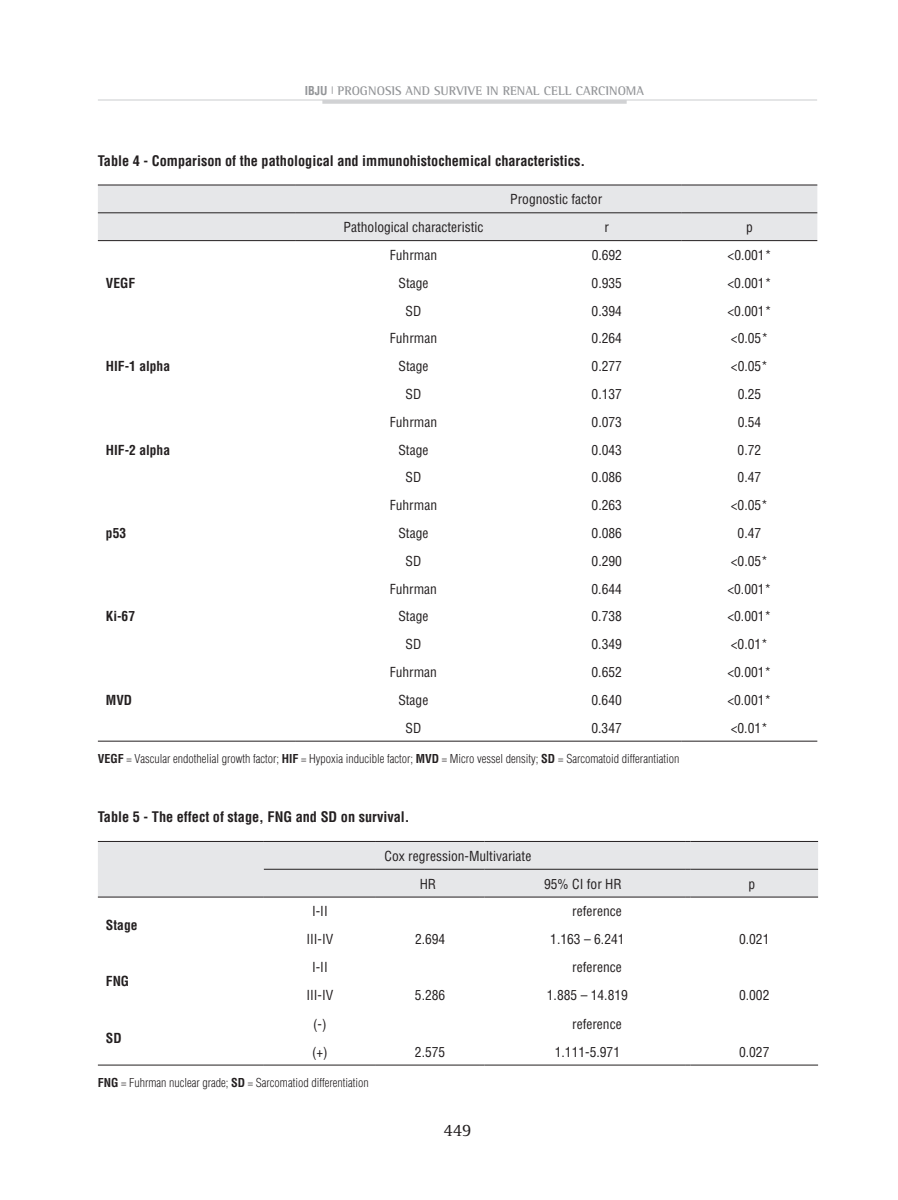
<style>
.page{position:relative;width:898px;height:1200px;background:#fff}
.page>*{position:absolute;margin:0;border:0;box-sizing:border-box;transform-origin:0 0}
.t1{font:18px "Rotis Serif";color:#231f20}
.t2{font:700 condensed 14.25px "Helvetica";color:#231f20}
.t3{font:condensed 13.5px/27.8px "Helvetica";color:#231f20}
.t4{font:700 condensed 13.5px "Helvetica";color:#231f20}
.t5{font:700 12.75px "Rotis Semi Serif";color:#939598}
.t6{font:300 condensed 12px "Helvetica";color:#231f20}
.s1{font-family:"Helvetica";font-stretch:condensed;font-size:12px}
.s2{font-weight:700}
</style>
<div class="page">
<hr style="left:98px;top:99px;width:718px;height:2px;background:#dcdddf">
<hr style="left:322px;top:100px;width:304px;height:4px;background:#d1d2d4">
<hr style="left:98px;top:1064px;width:166px;height:1px;background:#231f20">
<hr style="left:264px;top:1064px;width:112px;height:1px;background:#231f20">
<hr style="left:376px;top:1064px;width:104px;height:1px;background:#231f20">
<hr style="left:484px;top:1064px;width:201px;height:1px;background:#231f20">
<hr style="left:690px;top:1064px;width:127px;height:1px;background:#231f20">
<div style="left:98px;top:841px;width:719px;height:56px;background:#e6e7e9"></div>
<hr style="left:690px;top:896px;width:127px;height:1px;background:#231f20">
<div style="left:98px;top:185px;width:719px;height:55px;background:#e6e7e9"></div>
<hr style="left:98px;top:740px;width:197px;height:1px;background:#231f20">
<hr style="left:295px;top:740px;width:237px;height:1px;background:#231f20">
<hr style="left:532px;top:740px;width:149px;height:1px;background:#231f20">
<hr style="left:681px;top:740px;width:136px;height:1px;background:#231f20">
<hr style="left:98px;top:184px;width:197px;height:1px;background:#231f20">
<hr style="left:295px;top:184px;width:237px;height:1px;background:#231f20">
<hr style="left:532px;top:184px;width:149px;height:1px;background:#231f20">
<hr style="left:681px;top:184px;width:136px;height:1px;background:#231f20">
<hr style="left:98px;top:212px;width:197px;height:1px;background:#231f20">
<hr style="left:295px;top:212px;width:237px;height:1px;background:#231f20">
<hr style="left:532px;top:212px;width:149px;height:1px;background:#231f20">
<hr style="left:681px;top:212px;width:136px;height:1px;background:#231f20">
<hr style="left:98px;top:240px;width:197px;height:1px;background:#231f20">
<hr style="left:295px;top:240px;width:237px;height:1px;background:#231f20">
<hr style="left:532px;top:240px;width:149px;height:1px;background:#231f20">
<hr style="left:681px;top:240px;width:136px;height:1px;background:#231f20">
<p class="t5" style="left:305px;top:83px;width:340px"><span class="s1">ibju</span> <sup>|</sup> PROGNOSIS AND SURVIVE IN RENAL CELL CARCINOMA</p>
<p class="t2" style="left:98px;top:152px;width:488px">Table 4 - Comparison of the pathological and immunohistochemical characteristics.</p>
<p class="t3" style="left:510px;top:185px;width:93px">Prognostic factor</p>
<p class="t3" style="left:343px;top:213px;width:141px">Pathological characteristic</p>
<p class="t3" style="left:604px;top:213px;width:6px">r</p>
<p class="t3" style="left:745px;top:213px;width:8px">p</p>
<p class="t4" style="left:106px;top:274px;width:29px">VEGF</p>
<p class="t4" style="left:106px;top:357px;width:66px">HIF-1 alpha</p>
<p class="t4" style="left:106px;top:441px;width:66px">HIF-2 alpha</p>
<p class="t4" style="left:106px;top:524px;width:22px">p53</p>
<p class="t4" style="left:106px;top:608px;width:31px">Ki-67</p>
<p class="t3" style="left:390px;top:241px;width:49px">Fuhrman</p>
<p class="t3" style="left:591px;top:241px;width:32px">0.692</p>
<p class="t3" style="left:727px;top:241px;width:45px">&lt;0.001*</p>
<p class="t3" style="left:398px;top:269px;width:31px">Stage</p>
<p class="t3" style="left:591px;top:269px;width:32px">0.935</p>
<p class="t3" style="left:727px;top:269px;width:45px">&lt;0.001*</p>
<p class="t3" style="left:405px;top:296px;width:17px">SD</p>
<p class="t3" style="left:591px;top:296px;width:32px">0.394</p>
<p class="t3" style="left:727px;top:296px;width:45px">&lt;0.001*</p>
<p class="t3" style="left:390px;top:324px;width:49px">Fuhrman</p>
<p class="t3" style="left:591px;top:324px;width:32px">0.264</p>
<p class="t3" style="left:730px;top:324px;width:39px">&lt;0.05*</p>
<p class="t3" style="left:398px;top:352px;width:31px">Stage</p>
<p class="t3" style="left:591px;top:352px;width:32px">0.277</p>
<p class="t3" style="left:730px;top:352px;width:39px">&lt;0.05*</p>
<p class="t3" style="left:405px;top:380px;width:17px">SD</p>
<p class="t3" style="left:591px;top:380px;width:32px">0.137</p>
<p class="t3" style="left:737px;top:380px;width:25px">0.25</p>
<p class="t3" style="left:389px;top:408px;width:49px">Fuhrman</p>
<p class="t3" style="left:591px;top:408px;width:32px">0.073</p>
<p class="t3" style="left:737px;top:408px;width:25px">0.54</p>
<p class="t3" style="left:398px;top:435px;width:31px">Stage</p>
<p class="t3" style="left:591px;top:435px;width:32px">0.043</p>
<p class="t3" style="left:737px;top:435px;width:25px">0.72</p>
<p class="t3" style="left:405px;top:463px;width:17px">SD</p>
<p class="t3" style="left:591px;top:463px;width:32px">0.086</p>
<p class="t3" style="left:737px;top:463px;width:25px">0.47</p>
<p class="t3" style="left:389px;top:491px;width:49px">Fuhrman</p>
<p class="t3" style="left:591px;top:491px;width:32px">0.263</p>
<p class="t3" style="left:730px;top:491px;width:39px">&lt;0.05*</p>
<p class="t3" style="left:398px;top:519px;width:31px">Stage</p>
<p class="t3" style="left:591px;top:519px;width:32px">0.086</p>
<p class="t3" style="left:737px;top:519px;width:25px">0.47</p>
<p class="t3" style="left:405px;top:547px;width:17px">SD</p>
<p class="t3" style="left:591px;top:547px;width:32px">0.290</p>
<p class="t3" style="left:730px;top:547px;width:39px">&lt;0.05*</p>
<p class="t3" style="left:389px;top:574px;width:49px">Fuhrman</p>
<p class="t3" style="left:591px;top:574px;width:32px">0.644</p>
<p class="t3" style="left:727px;top:574px;width:45px">&lt;0.001*</p>
<p class="t3" style="left:398px;top:602px;width:31px">Stage</p>
<p class="t3" style="left:591px;top:602px;width:32px">0.738</p>
<p class="t3" style="left:727px;top:602px;width:45px">&lt;0.001*</p>
<p class="t3" style="left:405px;top:630px;width:17px">SD</p>
<p class="t3" style="left:591px;top:630px;width:32px">0.349</p>
<p class="t3" style="left:730px;top:630px;width:39px">&lt;0.01*</p>
<p class="t3" style="left:389px;top:658px;width:49px">Fuhrman</p>
<p class="t3" style="left:591px;top:658px;width:32px">0.652</p>
<p class="t3" style="left:727px;top:658px;width:45px">&lt;0.001*</p>
<p class="t3" style="left:398px;top:685px;width:31px">Stage</p>
<p class="t3" style="left:591px;top:685px;width:32px">0.640</p>
<p class="t3" style="left:727px;top:685px;width:45px">&lt;0.001*</p>
<p class="t3" style="left:405px;top:713px;width:17px">SD</p>
<p class="t3" style="left:591px;top:713px;width:32px">0.347</p>
<p class="t3" style="left:730px;top:713px;width:39px">&lt;0.01*</p>
<p class="t6" style="left:98px;top:751px;width:582px"><span class="s2">VEGF</span> = Vascular endothelial growth factor; <span class="s2">HIF</span> = Hypoxia inducible factor; <span class="s2">MVD</span> = Micro vessel density; <span class="s2">SD</span> = Sarcomatoid differantiation</p>
<p class="t4" style="left:106px;top:691px;width:28px">MVD</p>
<p class="t2" style="left:98px;top:808px;width:313px">Table 5 - The effect of stage, FNG and SD on survival.</p>
<p class="t3" style="left:419px;top:841px;width:113px;text-indent:-35px">Cox regression-Multivariate<br>HR</p>
<p class="t3" style="left:544px;top:869px;width:79px">95% CI for HR</p>
<p class="t3" style="left:748px;top:869px;width:8px">p</p>
<p class="t4" style="left:106px;top:916px;width:33px">Stage</p>
<p class="t4" style="left:106px;top:972px;width:25px">FN G</p>
<p class="t3" style="left:312px;top:897px;width:17px">I-II</p>
<p class="t3" style="left:572px;top:897px;width:51px">reference</p>
<p class="t3" style="left:306px;top:925px;width:29px">III-IV</p>
<p class="t3" style="left:415px;top:925px;width:32px">2.694</p>
<p class="t3" style="left:550px;top:925px;width:76px">1.163 – 6.241</p>
<p class="t3" style="left:738px;top:925px;width:32px">0.021</p>
<p class="t3" style="left:312px;top:952px;width:17px">I-II</p>
<p class="t3" style="left:572px;top:952px;width:51px">reference</p>
<p class="t3" style="left:306px;top:981px;width:29px">III-IV</p>
<p class="t3" style="left:415px;top:981px;width:32px">5.286</p>
<p class="t3" style="left:546px;top:981px;width:82px">1.885 – 14.819</p>
<p class="t3" style="left:738px;top:981px;width:32px">0.002</p>
<p class="t3" style="left:313px;top:1009px;width:15px">(-)</p>
<p class="t3" style="left:572px;top:1009px;width:51px">reference</p>
<p class="t3" style="left:312px;top:1037px;width:17px">(+)</p>
<p class="t3" style="left:415px;top:1037px;width:32px">2.575</p>
<p class="t3" style="left:554px;top:1037px;width:67px">1.111-5.971</p>
<p class="t3" style="left:738px;top:1037px;width:32px">0.027</p>
<p class="t6" style="left:98px;top:1075px;width:272px"><span class="s2">FNG</span> = Fuhrman nuclear grade; <span class="s2">SD</span> = Sarcomatiod differentiation</p>
<p class="t4" style="left:106px;top:1028px;width:17px">SD</p>
<h1 class="t1" style="left:443px;top:1119px;width:30px">449</h1>
</div>
